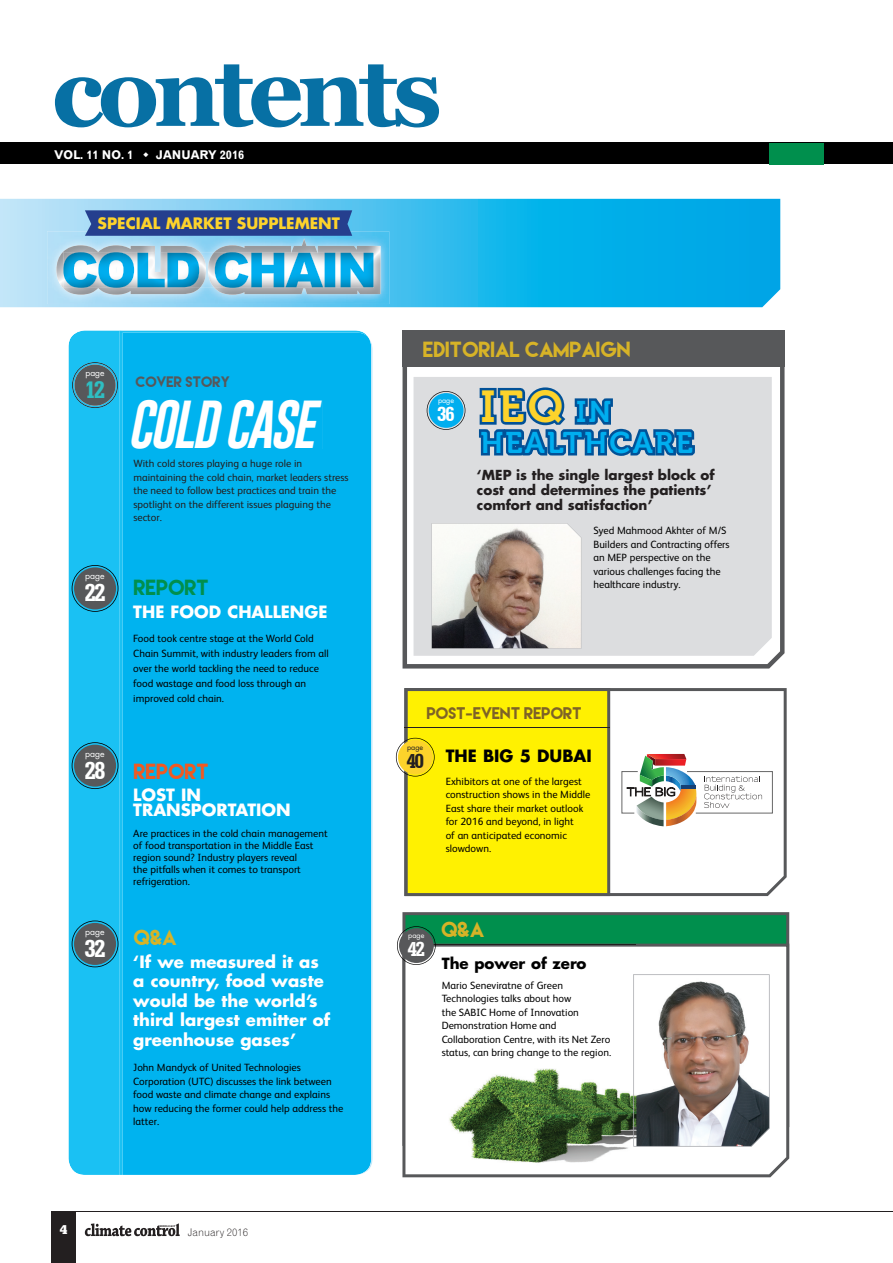
<style>
.page{position:relative;width:893px;height:1263px;background:#fff}
.page>*{position:absolute;margin:0;border:0;box-sizing:border-box;transform-origin:0 0}
.t1{font:700 97.5px "Georgia";letter-spacing:-.06em;color:#0770a4}
.t2{font:italic 49.5px "Gobold";letter-spacing:-.05em;color:#fff}
.t3{font:44.55px "Museo 700";color:#fdd32b}
.t4{font:29.85px "Museo 700";letter-spacing:.07em;color:#00aeef}
.t5{font:700 condensed 25.65px "Serifa BT";color:#fff}
.t6{font:700 condensed 25.2px "Serifa BT";color:#2ebec2}
.t7{font:700 condensed 21.3px "Serifa BT";color:#231f20}
.t8{font:700 condensed 21.3px "Serifa BT";color:#fff}
.t9{font:19.5px "Lemon Milk";color:#d7b327}
.t10{font:19.5px "Lemon Milk";color:#008f4d}
.t11{font:19.5px "Lemon Milk";color:#f15921}
.t12{font:700 16.5px/19.5px "Futura Std";color:#fff}
.t13{font:700 16.5px "Futura Std";color:#000}
.t14{font:700 15.45px "Futura Std";color:#fdd32b}
.t15{font:15px "Lemon Milk";color:#7e6327}
.t16{font:700 15px "Futura Std";color:#000}
.t17{font:700 13.5px/15px "Futura Std";color:#231f20}
.t18{font:13.5px "Lemon Milk";color:#57585a}
.t19{font:900 13.5px "Serifa BT";color:#fff}
.t20{font:12px "Gothic 720 BT Bold B";color:#fff}
.t21{font:10.5px/13.5px "FS Albert";color:#000}
.t22{font:10.5px/13.5px "FS Albert";color:#231f20}
.t23{font:10.5px "Gothic 720 BT Light B";color:#231f20}
.t24{font:8.7px "Futura Std";color:#fff}
.t25{font:8.55px "Futura Std";color:#fff}
.t26{font:7.2px "Futura Std";color:#fff}
.t27{font:7.2px "Futura Std";color:#231f20}
.s1{font-family:"Serifa BT";font-weight:700;font-stretch:condensed;font-size:21.3px;color:#fff}
.s2{font-size:29.85px;color:#00aeef}
</style>
<div class="page">
<div style="left:121px;top:330px;width:252px;height:845px;background:#00b3ef"></div>
<svg style="left:610px;top:688px;width:177px;height:208px"></svg>
<svg style="left:403px;top:367px;width:381px;height:301px"></svg>
<svg style="left:621px;top:754px;width:152px;height:72px"></svg>
<svg style="left:402px;top:912px;width:387px;height:32px;background:#0b894f"></svg>
<svg style="left:402px;top:944px;width:387px;height:233px"></svg>
<svg style="left:0;top:199px;width:780px;height:108px;background:#2db9ec"></svg>
<div style="left:414px;top:377px;width:358px;height:279px;background:#dcdddf"></div>
<div style="left:403px;top:330px;width:381px;height:37px;background:#57585a"></div>
<div style="left:0;top:143px;width:893px;height:21px;background:#000"></div>
<div style="left:770px;top:143px;width:54px;height:21px;background:#008f4d"></div>
<img style="left:47px;top:231px;width:342px;height:73px">
<img style="left:291px;top:238px;width:26px;height:8px">
<img style="left:56px;top:245px;width:144px;height:50px">
<img style="left:214px;top:245px;width:77px;height:1px">
<img style="left:214px;top:246px;width:166px;height:49px">
<img style="left:161px;top:246px;width:39px;height:6px">
<img style="left:206px;top:252px;width:2px;height:36px">
<img style="left:208px;top:252px;width:166px;height:36px">
<img style="left:63px;top:252px;width:143px;height:36px">
<svg style="left:427px;top:391px;width:38px;height:39px"></svg>
<svg style="left:432px;top:523px;width:149px;height:125px"></svg>
<svg style="left:476px;top:385px;width:221px;height:80px;background:#7da0bf"></svg>
<svg style="left:396px;top:688px;width:214px;height:208px;background:#f4e70f"></svg>
<hr style="left:421px;top:944px;width:215px;height:1px;background:#231f20">
<svg style="left:397px;top:926px;width:39px;height:39px;background:#6a7973"></svg>
<svg style="left:68px;top:330px;width:53px;height:845px;background:#26b3dd"></svg>
<svg style="left:85px;top:210px;width:267px;height:26px;background:#284492"></svg>
<svg style="left:633px;top:974px;width:137px;height:173px"></svg>
<div style="left:51px;top:1211px;width:25px;height:52px;background:#231f20"></div>
<svg style="left:85px;top:1223px;width:95px;height:13px"></svg>
<hr style="left:51px;top:1211px;width:842px;height:1px;background:#231f20">
<h1 class="t1" style="left:52px;top:19px;width:392px">contents</h1>
<p class="t20" style="left:55px;top:147px;width:80px">VOL. 11 NO. 1</p>
<p class="t20" style="left:156px;top:147px;width:90px">JANUARY 2016</p>
<h3 class="t14" style="left:98px;top:213px;width:244px">SPECIAL MARKET SUPPLEMENT</h3>
<p class="t25" style="left:85px;top:368px;width:21px">page</p>
<h3 class="t6" style="left:85px;top:374px;width:22px">12</h3>
<p class="t18" style="left:136px;top:374px;width:96px">COVER STORY</p>
<h2 class="t2" style="left:127px;top:393px;width:189px">COLD CASE</h2>
<p class="t22" style="left:133px;top:457px;width:217px">With cold stores playing a huge role in maintaining the cold chain, market leaders stress the need to follow best practices and train the spotlight on the different issues plaguing the sector.</p>
<p class="t24" style="left:85px;top:571px;width:21px">page</p>
<h3 class="t5" style="left:84px;top:577px;width:23px">22</h3>
<h3 class="t10" style="left:134px;top:578px;width:77px">REPORT</h3>
<h3 class="t12" style="left:133px;top:601px;width:196px">THE fOOD CHALLENGE</h3>
<p class="t21" style="left:133px;top:630px;width:197px;line-height:15px">Food took centre stage at the World Cold Chain Summit, with industry leaders from all over the world tackling the need to reduce food wastage and food loss through an improved cold chain.</p>
<p class="t24" style="left:85px;top:748px;width:21px">page</p>
<h3 class="t5" style="left:84px;top:755px;width:23px">28</h3>
<h3 class="t11" style="left:134px;top:761px;width:77px">REPORT</h3>
<h3 class="t12" style="left:133px;top:787px;width:159px;line-height:15px">LOST IN<br>TRANSPORTATION</h3>
<p class="t21" style="left:133px;top:827px;width:196px;line-height:12px">Are practices in the cold chain management of food transportation in the Middle East region sound? Industry players reveal<br>the pitfalls when it comes to transport refrigeration.</p>
<p class="t24" style="left:85px;top:926px;width:21px">page</p>
<h3 class="t5" style="left:84px;top:933px;width:23px">32</h3>
<h3 class="t9" style="left:134px;top:927px;width:44px">Q&amp;A</h3>
<h3 class="t12" style="left:133px;top:952px;width:198px">‘If we measured it as a country, food waste would be the world’s third largest emitter of greenhouse gases’</h3>
<p class="t21" style="left:133px;top:1061px;width:212px">John Mandyck of United Technologies Corporation (UTC) discusses the link between food waste and climate change and explains how reducing the former could help address the latter.</p>
<p class="t19" style="left:60px;top:1221px;width:9px">4</p>
<p class="t23" style="left:188px;top:1226px;width:62px">January 2016</p>
<h3 class="t9" style="left:424px;top:340px;width:209px">EDITORIAL CAMPAIGN</h3>
<h3 class="t3" style="left:437px;top:382px;width:176px"><span class="s1">36</span> IEQ <span class="s2">IN</span></h3>
<h3 class="t4" style="left:480px;top:426px;width:214px">HEALTHCARE</h3>
<p class="t26" style="left:438px;top:396px;width:18px">page</p>
<p class="t17" style="left:477px;top:467px;width:239px">‘MEP is the single largest block of cost and determines the patients’ comfort and satisfaction’</p>
<p class="t21" style="left:593px;top:524px;width:138px">Syed Mahmood Akhter of M/S<br>Builders and Contracting offers an MEP perspective on the various challenges facing the healthcare industry.</p>
<h3 class="t15" style="left:427px;top:705px;width:157px">POST-EVENT REPORT</h3>
<h3 class="t13" style="left:446px;top:745px;width:148px">THE BIG 5 DUBAI</h3>
<p class="t21" style="left:446px;top:774px;width:146px">Exhibitors at one of the largest construction shows in the Middle<br>East share their market outlook for 2016 and beyond, in light<br>of an anticipated economic slowdown.</p>
<p class="t27" style="left:407px;top:742px;width:18px">page</p>
<h3 class="t7" style="left:406px;top:748px;width:19px">40</h3>
<p class="t26" style="left:408px;top:931px;width:18px">page</p>
<h3 class="t8" style="left:407px;top:936px;width:19px">42</h3>
<h3 class="t9" style="left:442px;top:919px;width:44px">Q&amp;A</h3>
<h3 class="t16" style="left:442px;top:953px;width:146px">The power of zero</h3>
<p class="t21" style="left:442px;top:978px;width:171px">Mario Seneviratne of Green<br>Technologies talks about how<br>the SABIC Home of Innovation<br>Demonstration Home and<br>Collaboration Centre, with its Net Zero status, can bring change to the region.</p>
</div>
